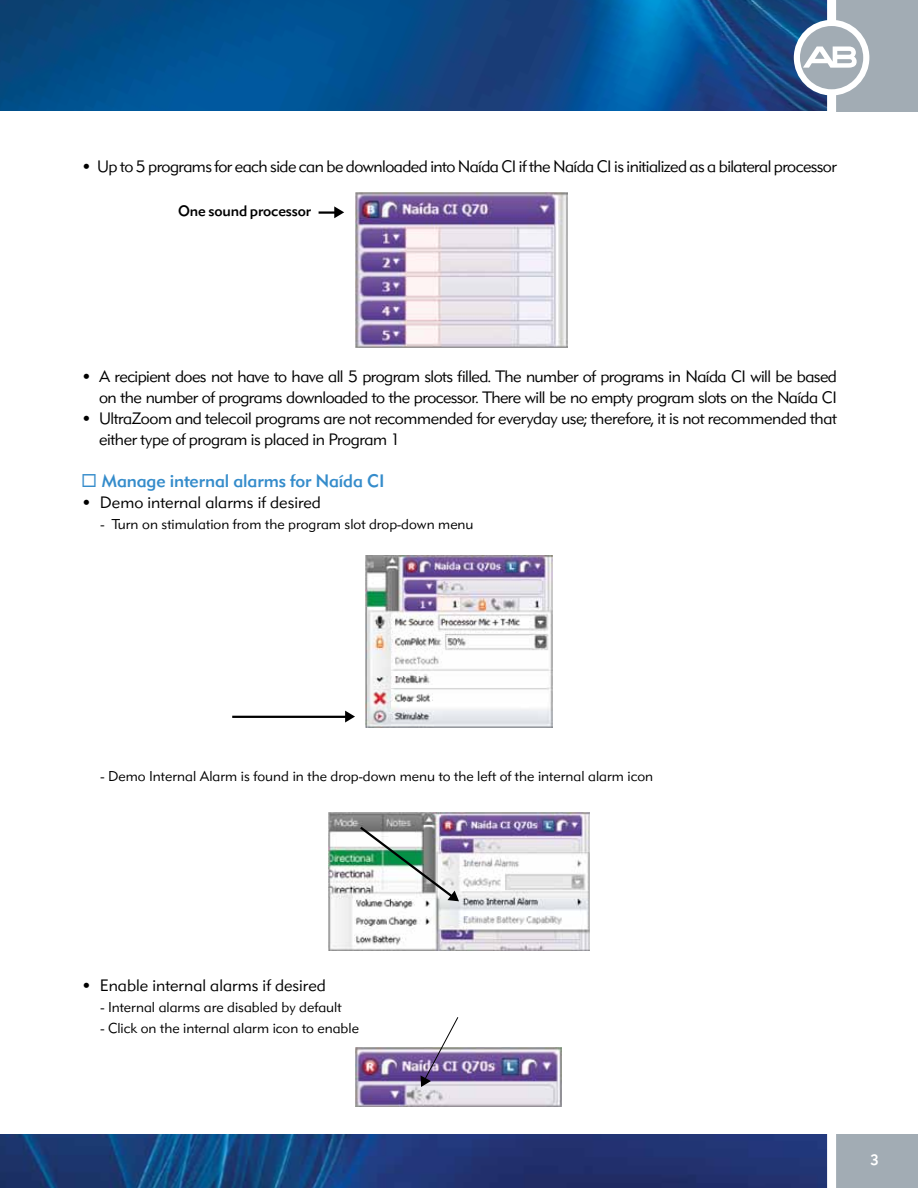
<style>
.page{position:relative;width:918px;height:1188px;background:#fff}
.page>*{position:absolute;margin:0;border:0;box-sizing:border-box;transform-origin:0 0}
.t1{font:500 18px "DH Sans";letter-spacing:-.01em;color:#358ccb}
.t2{font:300 16.5px/21px "DH Sans";letter-spacing:-.035em;color:#000;text-align:right}
.t3{font:300 16.5px "DH Sans";color:#000}
.t4{font:500 15px "DH Sans";letter-spacing:-.01em;color:#000}
.t5{font:500 15px "DH Sans";color:#fff}
.t6{font:300 14.25px "DH Sans";color:#000}
</style>
<div class="page">
<div style="left:832px;top:1127px;width:86px;height:61px;background:#a2acb4"></div>
<img style="left:0;top:1134px;width:827px;height:54px">
<img style="left:0;top:0;width:918px;height:112px">
<div style="left:0;top:112px;width:918px;height:1022px;background:#fff"></div>
<div style="left:831px;top:0;width:87px;height:111px;background:#a2acb4"></div>
<div style="left:827px;top:0;width:9px;height:1188px;background:#fff"></div>
<svg style="left:794px;top:20px;width:75px;height:75px"></svg>
<hr style="left:319px;top:211px;width:20px;height:3px;background:#000">
<svg style="left:334px;top:206px;width:10px;height:12px"></svg>
<img style="left:355px;top:192px;width:213px;height:156px">
<img style="left:365px;top:556px;width:188px;height:172px">
<hr style="left:232px;top:716px;width:118px;height:2px;background:#000">
<svg style="left:345px;top:711px;width:10px;height:12px"></svg>
<img style="left:329px;top:812px;width:260px;height:138px">
<img style="left:358px;top:824px;width:101px;height:78px">
<img style="left:355px;top:1047px;width:207px;height:60px">
<svg style="left:421px;top:1017px;width:38px;height:70px"></svg>
<p class="t2" style="left:81px;top:156px;width:757px">• Up to 5 programs for each side can be downloaded into Naída CI if the Naída CI is initialized as a bilateral processor</p>
<p class="t4" style="left:178px;top:202px;width:134px">One sound processor</p>
<p class="t2" style="left:81px;top:366px;width:757px">• A recipient does not have to have all 5 program slots filled. The number of programs in Naída CI will be based on the number of programs downloaded to the processor. There will be no empty program slots on the Naída CI</p>
<p class="t2" style="left:99px;top:408px;width:740px;text-align:left;text-indent:-18px">• UltraZoom and telecoil programs are not recommended for everyday use; therefore, it is not recommended that either type of program is placed in Program 1</p>
<p class="t1" style="left:81px;top:470px;width:305px">◻ Manage internal alarms for Naída CI</p>
<p class="t3" style="left:81px;top:493px;width:242px">• Demo internal alarms if desired</p>
<p class="t6" style="left:100px;top:516px;width:375px">- Turn on stimulation from the program slot drop-down menu</p>
<p class="t6" style="left:100px;top:768px;width:554px">- Demo Internal Alarm is found in the drop-down menu to the left of the internal alarm icon</p>
<p class="t3" style="left:81px;top:976px;width:246px">• Enable internal alarms if desired</p>
<p class="t6" style="left:100px;top:999px;width:243px">- Internal alarms are disabled by default</p>
<p class="t6" style="left:100px;top:1020px;width:260px">- Click on the internal alarm icon to enable</p>
<p class="t5" style="left:870px;top:1151px;width:10px">3</p>
</div>
